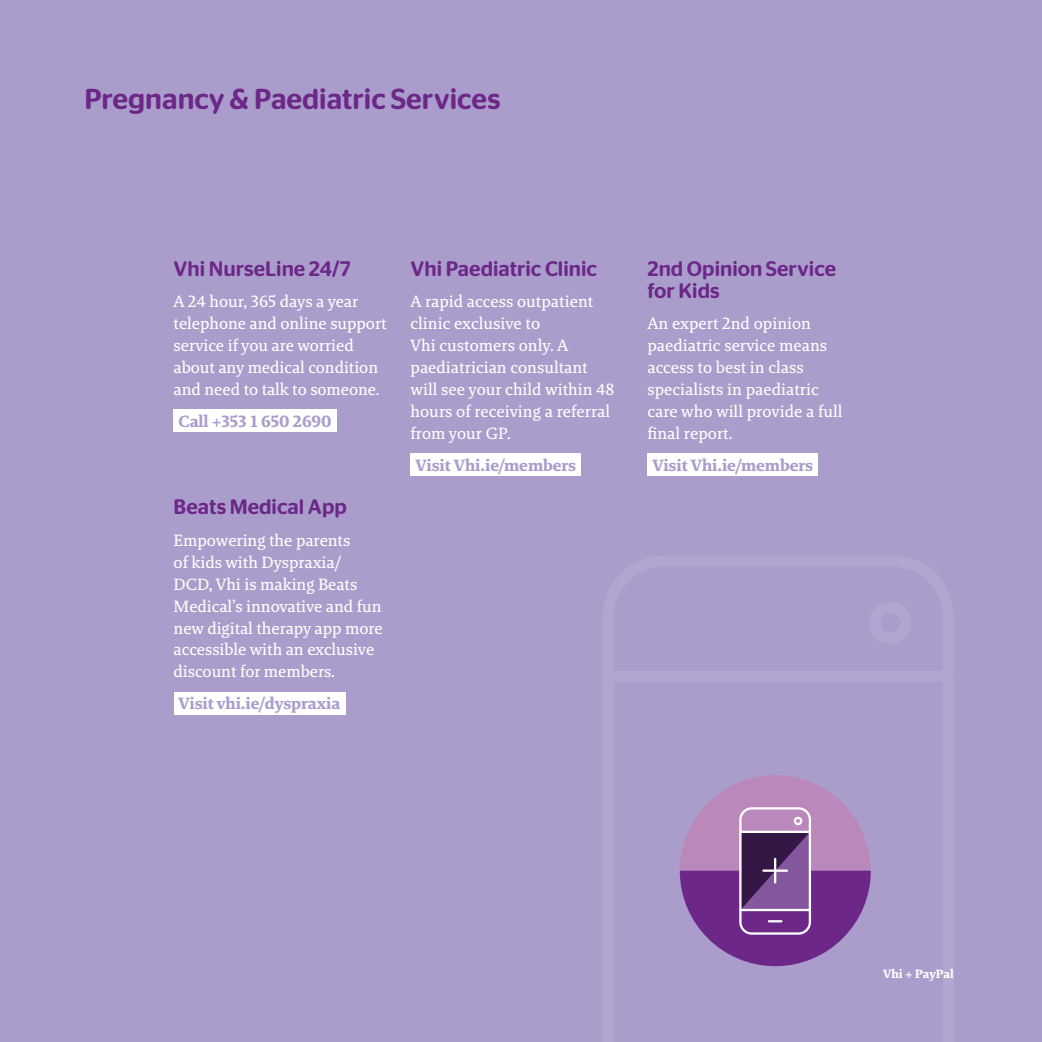
<style>
.page{position:relative;width:1042px;height:1042px;background:#aa9dcc}
.page>*{position:absolute;margin:0;border:0;box-sizing:border-box;transform-origin:0 0}
.t1{font:500 28.88px "Stag Sans Round";color:#6c2789}
.t2{font:500 21px/21.9px "Stag Sans Round";color:#6c2789}
.t3{font:16.62px/21.9px "Brando Text LF";letter-spacing:-.005em;color:#fff}
.t4{font:16.62px "Brando Bold LF";letter-spacing:-.005em;color:#aa9dcc}
.t5{font:12.25px "Brando Bold LF";color:#fff}
</style>
<div class="page">
<div style="left:174px;top:409px;width:163px;height:23px;background:#fff"></div>
<div style="left:410px;top:453px;width:171px;height:23px;background:#fff"></div>
<div style="left:647px;top:453px;width:171px;height:23px;background:#fff"></div>
<div style="left:174px;top:692px;width:171px;height:22px;background:#fff"></div>
<svg style="left:680px;top:775px;width:191px;height:191px"></svg>
<div style="left:794px;top:816px;width:8px;height:9px;border:2px solid #fff;border-radius:50%"></div>
<hr style="left:774px;top:859px;width:2px;height:23px;background:#fff">
<hr style="left:763px;top:869px;width:24px;height:3px;background:#fff">
<h1 class="t1" style="left:84px;top:82px;width:418px">Pregnancy &amp; Paediatric Services</h1>
<p class="t2" style="left:174px;top:257px;width:179px">Vhi NurseLine 24/7</p>
<p class="t3" style="left:174px;top:290px;width:215px">A 24 hour, 365 days a year telephone and online support service if you are worried about any medical condition and need to talk to someone.</p>
<p class="t4" style="left:179px;top:410px;width:154px">Call +353 1 650 2690</p>
<p class="t2" style="left:174px;top:496px;width:175px">Beats Medical App</p>
<p class="t3" style="left:174px;top:529px;width:211px">Empowering the parents<br>of kids with Dyspraxia/<br>DCD, Vhi is making Beats<br>Medical’s innovative and fun new digital therapy app more accessible with an exclusive discount for members.</p>
<p class="t4" style="left:179px;top:692px;width:163px">Visit vhi.ie/dyspraxia</p>
<p class="t2" style="left:410px;top:257px;width:188px">Vhi Paediatric Clinic</p>
<p class="t3" style="left:410px;top:290px;width:205px">A rapid access outpatient clinic exclusive to<br>Vhi customers only. A paediatrician consultant will see your child within 48 hours of receiving a referral from your GP.</p>
<p class="t4" style="left:415px;top:454px;width:162px">Visit Vhi.ie/members</p>
<p class="t2" style="left:647px;top:257px;width:190px">2nd Opinion Service for Kids</p>
<p class="t3" style="left:647px;top:312px;width:197px">An expert 2nd opinion paediatric service means access to best in class specialists in paediatric care who will provide a full final report.</p>
<p class="t4" style="left:652px;top:454px;width:162px">Visit Vhi.ie/members</p>
<p class="t5" style="left:883px;top:965px;width:72px">Vhi + PayPal</p>
</div>
